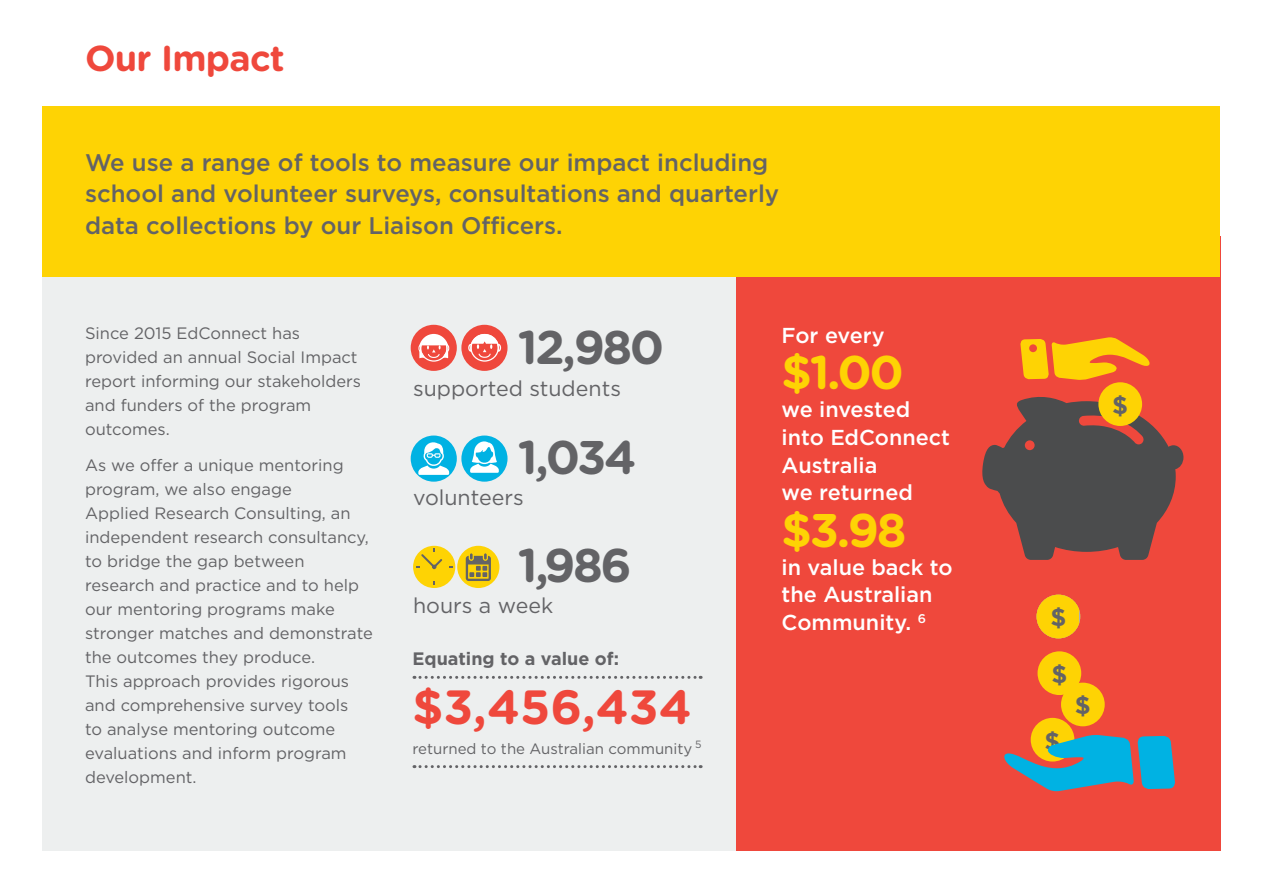
<style>
.page{position:relative;width:1263px;height:893px;background:#fff}
.page>*{position:absolute;margin:0;border:0;box-sizing:border-box;transform-origin:0 0}
.P_copy{font:700 48px "Gotham Rounded";color:#ef483c}
.Priorities{font:700 47.25px "Gotham Rounded";letter-spacing:-.05em;color:#636366}
.P_Intro_copy{font:700 47.25px "Gotham Rounded";color:#fed304}
.t1{font:700 36px "Gotham Rounded";letter-spacing:-.02em;color:#ef483c}
.Priorities-2{font:700 24.6px "Gotham HTF";color:#636366}
.P_Intro_copy-2{font:500 24px/31.5px "Gotham HTF";color:#636366}
.P_Intro_copy-3{font:500 21.6px/27.8px "Gotham HTF";color:#fff}
.Priorities-3{font:21.45px "Gotham HTF";color:#636366}
.P_copy-2{font:700 18px "Gotham HTF";color:#636366}
.P_Intro_copy-4{font:16.5px/24px "Gotham HTF";color:#636366}
.P_copy-3{font:15px "Gotham HTF";color:#636366}
</style>
<div class="page">
<div style="left:43px;top:106px;width:1177px;height:744px;background:#edefef"></div>
<div style="left:736px;top:236px;width:484px;height:614px;background:#ef483c"></div>
<div style="left:43px;top:106px;width:1177px;height:170px;background:#fed304"></div>
<div style="left:413px;top:546px;width:42px;height:42px;background:#fed304;border-radius:50%"></div>
<svg style="left:416px;top:548px;width:26px;height:21px"></svg>
<div style="left:457px;top:546px;width:42px;height:42px;background:#fed304;border-radius:50%"></div>
<svg style="left:466px;top:553px;width:25px;height:28px"></svg>
<svg style="left:414px;top:676px;width:287px;height:3px"></svg>
<svg style="left:414px;top:765px;width:287px;height:3px"></svg>
<div style="left:411px;top:325px;width:46px;height:46px;background:#ef483c;border-radius:50%"></div>
<div style="left:411px;top:436px;width:46px;height:46px;background:#00b2e3;border-radius:50%"></div>
<div style="left:461px;top:325px;width:46px;height:46px;background:#ef483c;border-radius:50%"></div>
<div style="left:461px;top:436px;width:46px;height:46px;background:#00b2e3;border-radius:50%"></div>
<svg style="left:418px;top:440px;width:31px;height:35px"></svg>
<svg style="left:470px;top:440px;width:29px;height:33px"></svg>
<svg style="left:418px;top:334px;width:31px;height:28px"></svg>
<svg style="left:468px;top:334px;width:33px;height:28px"></svg>
<svg style="left:1020px;top:337px;width:130px;height:43px"></svg>
<div style="left:1031px;top:718px;width:43px;height:43px;background:#fed304;border-radius:50%"></div>
<div style="left:1037px;top:651px;width:44px;height:44px;background:#fed304;border-radius:50%"></div>
<div style="left:1061px;top:683px;width:44px;height:43px;background:#fed304;border-radius:50%"></div>
<svg style="left:1004px;top:735px;width:171px;height:56px"></svg>
<div style="left:1149px;top:768px;width:16px;height:15px;background:#00b2e3"></div>
<div style="left:1036px;top:595px;width:44px;height:43px;background:#fed304;border-radius:50%"></div>
<svg style="left:1036px;top:595px;width:42px;height:43px"></svg>
<svg style="left:982px;top:395px;width:201px;height:165px"></svg>
<div style="left:1098px;top:382px;width:44px;height:44px;background:#fed304;border-radius:50%"></div>
<h1 class="t1" style="left:85px;top:32px;width:201px">Our Impact</h1>
<p class="P_Intro_copy-2" style="left:85px;top:146px;width:696px">We use a range of tools to measure our impact including school and volunteer surveys, consultations and quarterly data collections by our Liaison Officers.</p>
<p class="P_Intro_copy-4" style="left:85px;top:321px;width:278px">Since 2015 EdConnect has provided an annual Social Impact report informing our stakeholders and funders of the program outcomes.</p>
<p class="P_Intro_copy-4" style="left:85px;top:453px;width:289px">As we offer a unique mentoring program, we also engage<br>Applied Research Consulting, an independent research consultancy, to bridge the gap between research and practice and to help our mentoring programs make stronger matches and demonstrate the outcomes they produce.<br>This approach provides rigorous and comprehensive survey tools<br>to analyse mentoring outcome evaluations and inform program development.</p>
<p class="Priorities" style="left:518px;top:313px;width:148px">12,980</p>
<p class="Priorities-3" style="left:413px;top:377px;width:209px">supported students</p>
<p class="Priorities" style="left:518px;top:422px;width:120px">1,034</p>
<p class="Priorities-3" style="left:413px;top:485px;width:112px">volunteers</p>
<p class="Priorities" style="left:518px;top:531px;width:115px">1,986</p>
<p class="Priorities-3" style="left:413px;top:594px;width:142px">hours a week</p>
<p class="P_copy-2" style="left:412px;top:648px;width:208px">Equating to a value of:</p>
<p class="P_copy" style="left:412px;top:672px;width:281px">$3,456,434</p>
<p class="P_copy-3" style="left:412px;top:741px;width:291px">returned to the Australian community <sup>5</sup></p>
<p class="P_Intro_copy-3" style="left:782px;top:321px;width:104px">For every</p>
<p class="P_Intro_copy" style="left:782px;top:338px;width:124px">$1.00</p>
<p class="P_Intro_copy-3" style="left:782px;top:395px;width:170px">we invested into EdConnect<br>Australia<br>we returned</p>
<p class="P_Intro_copy" style="left:782px;top:496px;width:126px">$3.98</p>
<p class="P_Intro_copy-3" style="left:782px;top:553px;width:172px">in value back to the Australian<br>Community. <sup>6</sup></p>
<p class="Priorities-2" style="left:1112px;top:391px;width:17px">$</p>
<p class="Priorities-2" style="left:1050px;top:603px;width:17px">$</p>
<p class="Priorities-2" style="left:1051px;top:660px;width:17px">$</p>
<p class="Priorities-2" style="left:1044px;top:727px;width:17px">$</p>
<p class="Priorities-2" style="left:1075px;top:691px;width:17px">$</p>
</div>
